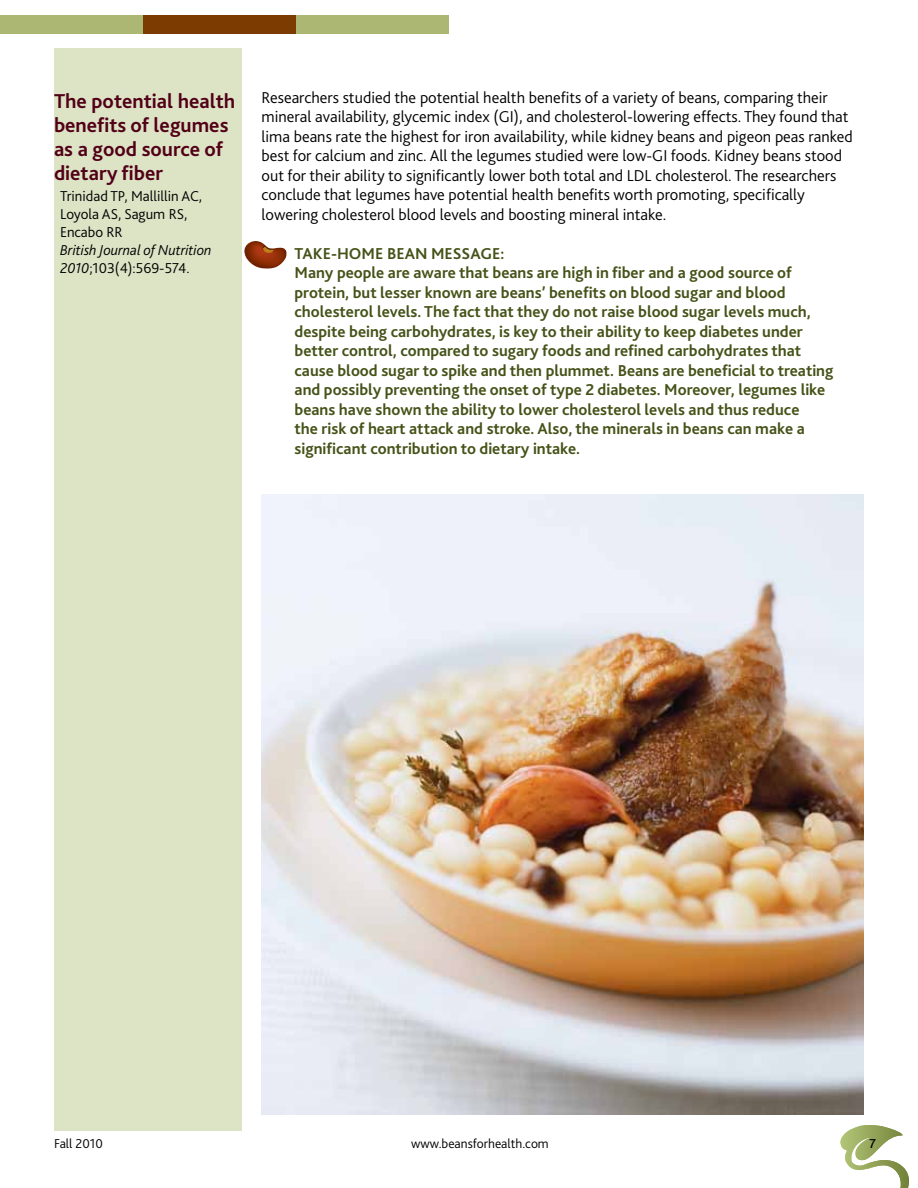
<style>
.page{position:relative;width:918px;height:1188px;background:#fff}
.page>*{position:absolute;margin:0;border:0;box-sizing:border-box;transform-origin:0 0}
.t1{font:700 21px/24px "Bliss 2";color:#520018}
.t2{font:700 16.5px/19.5px "Bliss 2";color:#455218}
.t3{font:300 16.5px/19.5px "Bliss 2";color:#000}
.t4{font:300 15px/18px "Bliss 2";color:#000}
.t5{font:italic 300 15px/18px "Bliss 2";color:#000}
.t6{font:300 13.5px "Bliss 2";color:#000}
.t7{font:500 13.5px "Bliss 2";color:#000}
.s1{font-style:normal}
</style>
<div class="page">
<svg style="left:840px;top:1125px;width:69px;height:63px"></svg>
<div style="left:54px;top:48px;width:187px;height:1083px;background:#dce4c5"></div>
<div style="left:296px;top:15px;width:153px;height:19px;background:#adb774"></div>
<div style="left:142px;top:15px;width:154px;height:19px;background:#7c3b00"></div>
<div style="left:0;top:15px;width:143px;height:19px;background:#adb774"></div>
<img style="left:244px;top:241px;width:43px;height:28px">
<svg style="left:262px;top:246px;width:12px;height:8px"></svg>
<img style="left:262px;top:494px;width:602px;height:620px">
<p class="t1" style="left:54px;top:88px;width:183px">The potential health benefits of legumes as a good source of dietary fiber</p>
<p class="t4" style="left:60px;top:187px;width:144px">Trinidad TP, Mallillin AC,<br>Loyola AS, Sagum RS,<br>Encabo RR</p>
<p class="t5" style="left:60px;top:241px;width:153px">British Journal of Nutrition<br>2010<span class="s1">;103(4):569-574.</span></p>
<p class="t3" style="left:262px;top:87px;width:593px">Researchers studied the potential health benefits of a variety of beans, comparing their mineral availability, glycemic index (GI), and cholesterol-lowering effects. They found that lima beans rate the highest for iron availability, while kidney beans and pigeon peas ranked best for calcium and zinc. All the legumes studied were low-GI foods. Kidney beans stood out for their ability to significantly lower both total and LDL cholesterol. The researchers conclude that legumes have potential health benefits worth promoting, specifically lowering cholesterol blood levels and boosting mineral intake.</p>
<p class="t2" style="left:295px;top:243px;width:540px">TAKE-HOME BEAN MESSAGE:<br>Many people are aware that beans are high in fiber and a good source of protein, but lesser known are beans’ benefits on blood sugar and blood cholesterol levels. The fact that they do not raise blood sugar levels much, despite being carbohydrates, is key to their ability to keep diabetes under better control, compared to sugary foods and refined carbohydrates that cause blood sugar to spike and then plummet. Beans are beneficial to treating and possibly preventing the onset of type 2 diabetes. Moreover, legumes like beans have shown the ability to lower cholesterol levels and thus reduce<br>the risk of heart attack and stroke. Also, the minerals in beans can make a significant contribution to dietary intake.</p>
<p class="t6" style="left:54px;top:1135px;width:50px">Fall 2010</p>
<p class="t6" style="left:411px;top:1135px;width:139px">www.beansforhealth.com</p>
<p class="t7" style="left:869px;top:1135px;width:8px">7</p>
</div>
